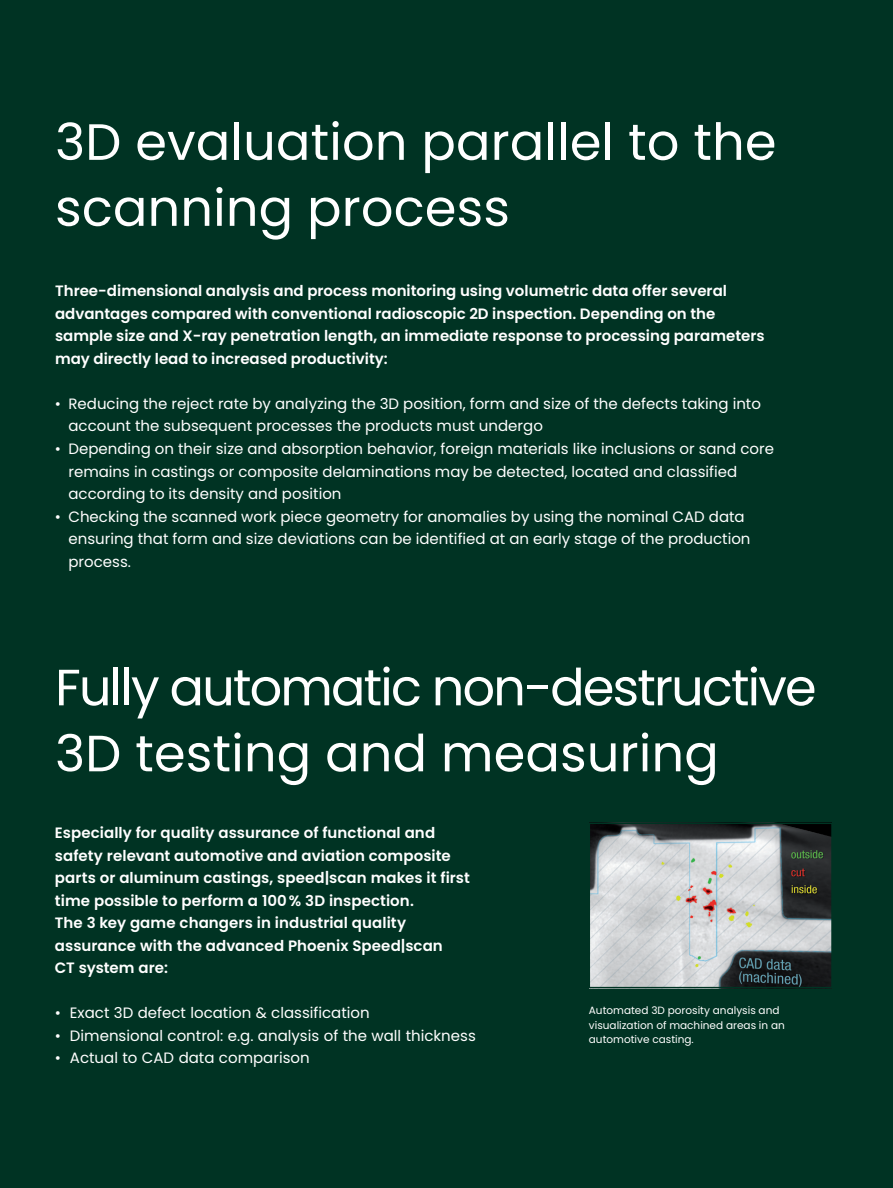
<style>
.page{position:relative;width:893px;height:1188px;background:#003323}
.page>*{position:absolute;margin:0;border:0;box-sizing:border-box;transform-origin:0 0}
.t1{font:51px/66px "Poppins";letter-spacing:-.035em;color:#fff}
.t2{font:51px/66px "Poppins";letter-spacing:.005em;color:#fff}
.t3{font:15px/22.5px "Poppins";color:#fff}
.t4{font:600 15px/22.5px "Poppins";color:#fff}
.t5{font:10.5px/14.4px "Poppins";color:#fff}
</style>
<div class="page">
<img style="left:592px;top:826px;width:238px;height:159px">
<div style="left:589px;top:823px;width:244px;height:165px;border:2px solid #003323"></div>
<h1 class="t2" style="left:55px;top:109px;width:723px">3D evaluation parallel to the scanning process</h1>
<p class="t4" style="left:55px;top:280px;width:711px">Three-dimensional analysis and process monitoring using volumetric data offer several advantages compared with conventional radioscopic 2D inspection. Depending on the sample size and X-ray penetration length, an immediate response to processing parameters may directly lead to increased productivity:</p>
<p class="t3" style="left:68px;top:393px;width:694px;text-indent:-14px">• Reducing the reject rate by analyzing the 3D position, form and size of the defects taking into account the subsequent processes the products must undergo</p>
<p class="t3" style="left:68px;top:438px;width:707px;text-indent:-14px">• Depending on their size and absorption behavior, foreign materials like inclusions or sand core remains in castings or composite delaminations may be detected, located and classified according to its density and position</p>
<p class="t3" style="left:68px;top:505px;width:684px;text-indent:-14px">• Checking the scanned work piece geometry for anomalies by using the nominal CAD data ensuring that form and size deviations can be identified at an early stage of the production process.</p>
<h1 class="t1" style="left:55px;top:655px;width:763px">Fully automatic non-destructive<br>3D testing and measuring</h1>
<p class="t4" style="left:55px;top:822px;width:416px">Especially for quality assurance of functional and safety relevant automotive and aviation composite parts or aluminum castings, speed|scan makes it first time possible to perform a 100% 3D inspection.<br>The 3 key game changers in industrial quality assurance with the advanced Phoenix Speed|scan<br>CT system are:</p>
<p class="t3" style="left:55px;top:1002px;width:316px">• Exact 3D defect location &amp; classification</p>
<p class="t3" style="left:55px;top:1024px;width:422px">• Dimensional control: e.g. analysis of the wall thickness</p>
<p class="t3" style="left:55px;top:1047px;width:256px">• Actual to CAD data comparison</p>
<p class="t5" style="left:589px;top:1004px;width:197px">Automated 3D porosity analysis and visualization of machined areas in an automotive casting.</p>
</div>
